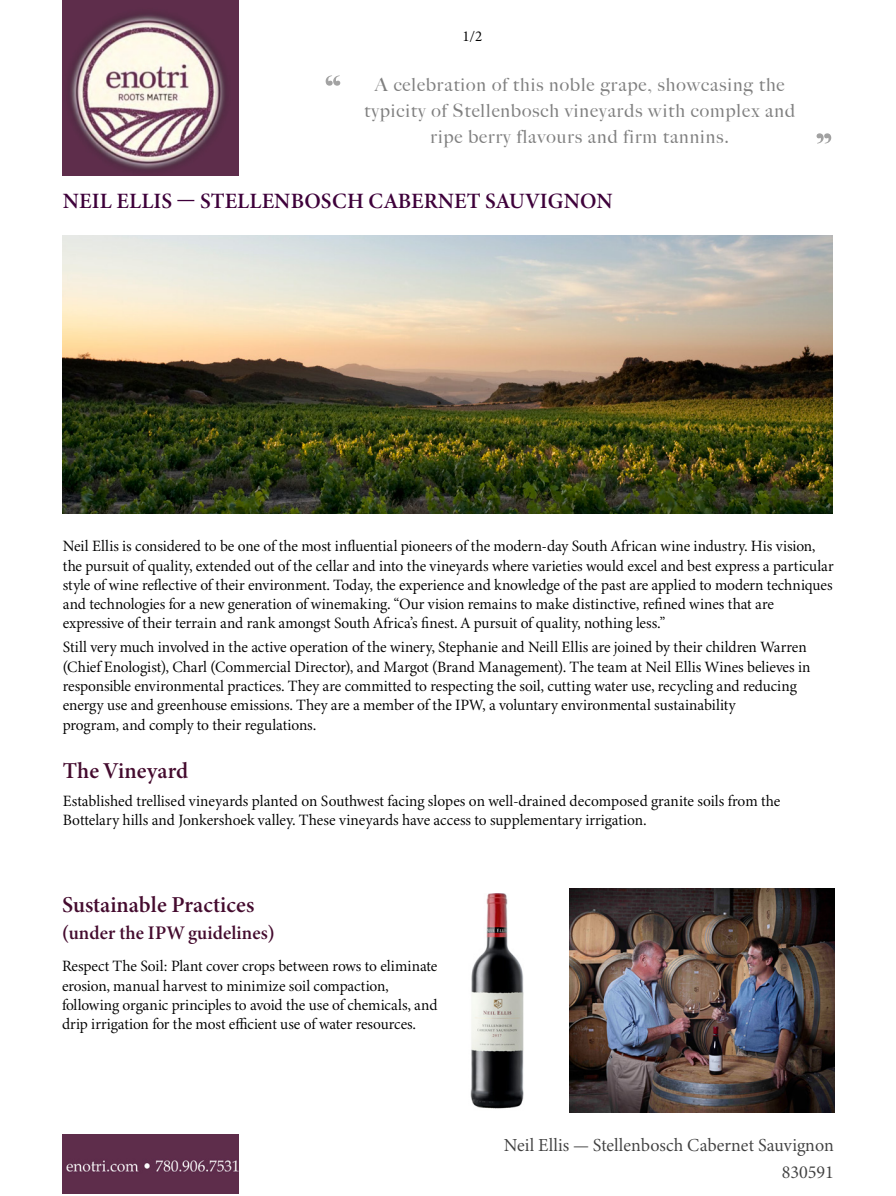
<style>
.page{position:relative;width:896px;height:1196px;background:#fff}
.page>*{position:absolute;margin:0;border:0;box-sizing:border-box;transform-origin:0 0}
.t1{font:500 53.81px "Big Caslon";color:#a1a1a1}
.t2{font:500 53.81px "Big Caslon";color:#a3a3a3}
.t3{font:600 22.75px "Minion 3 Subhead";color:#440b2e}
.t4{font:600 21.88px "Minion 3 Subhead";letter-spacing:.005em;color:#3e003a}
.t5{font:600 19.25px "Minion 3 Subhead";letter-spacing:.005em;color:#440b2e}
.t6{font:500 18.38px/26px "Big Caslon";letter-spacing:.055em;color:#7f7f7f;text-align:center}
.t7{font:18.38px/26.8px "Minion 3 Subhead";color:#404040;text-align:right}
.t8{font:15.75px/19.2px "Minion 3 Subhead";color:#000}
.t9{font:15.14px "Minion 3 Subhead";color:#000}
</style>
<div class="page">
<img style="left:63px;top:0;width:176px;height:176px">
<img style="left:63px;top:235px;width:770px;height:279px">
<img style="left:570px;top:888px;width:265px;height:223px">
<img style="left:470px;top:893px;width:54px;height:216px">
<img style="left:62px;top:1134px;width:176px;height:59px">
<h1 class="t2" style="left:326px;top:51px;width:16px">“</h1>
<p class="t9" style="left:462px;top:26px;width:21px">1/2</p>
<p class="t6" style="left:365px;top:71px;width:432px">A celebration of this noble grape, showcasing the typicity of Stellenbosch vineyards with complex and ripe berry flavours and firm tannins.</p>
<h3 class="t4" style="left:63px;top:185px;width:551px">NEIL ELLIS — STELLENBOSCH CABERNET SAUVIGNON</h3>
<h1 class="t1" style="left:817px;top:76px;width:15px">„</h1>
<p class="t8" style="left:63px;top:536px;width:773px">Neil Ellis is considered to be one of the most influential pioneers of the modern-day South African wine industry. His vision, the pursuit of quality, extended out of the cellar and into the vineyards where varieties would excel and best express a particular style of wine reflective of their environment. Today, the experience and knowledge of the past are applied to modern techniques and technologies for a new generation of winemaking. “Our vision remains to make distinctive, refined wines that are expressive of their terrain and rank amongst South Africa’s finest. A pursuit of quality, nothing less.”</p>
<p class="t8" style="left:63px;top:637px;width:749px">Still very much involved in the active operation of the winery, Stephanie and Neill Ellis are joined by their children Warren (Chief Enologist), Charl (Commercial Director), and Margot (Brand Management). The team at Neil Ellis Wines believes in responsible environmental practices. They are committed to respecting the soil, cutting water use, recycling and reducing energy use and greenhouse emissions. They are a member of the IPW, a voluntary environmental sustainability<br>program, and comply to their regulations.</p>
<h2 class="t3" style="left:63px;top:755px;width:127px">The Vineyard</h2>
<p class="t8" style="left:63px;top:791px;width:719px">Established trellised vineyards planted on Southwest facing slopes on well-drained decomposed granite soils from the<br>Bottelary hills and Jonkershoek valley. These vineyards have access to supplementary irrigation.</p>
<h2 class="t3" style="left:62px;top:889px;width:194px">Sustainable Practices</h2>
<p class="t5" style="left:62px;top:919px;width:214px">(under the IPW guidelines)</p>
<p class="t8" style="left:62px;top:956px;width:377px">Respect The Soil: Plant cover crops between rows to eliminate erosion, manual harvest to minimize soil compaction, following organic principles to avoid the use of chemicals, and drip irrigation for the most efficient use of water resources.</p>
<p class="t7" style="left:504px;top:1131px;width:332px">Neil Ellis — Stellenbosch Cabernet Sauvignon<br>830591</p>
</div>
